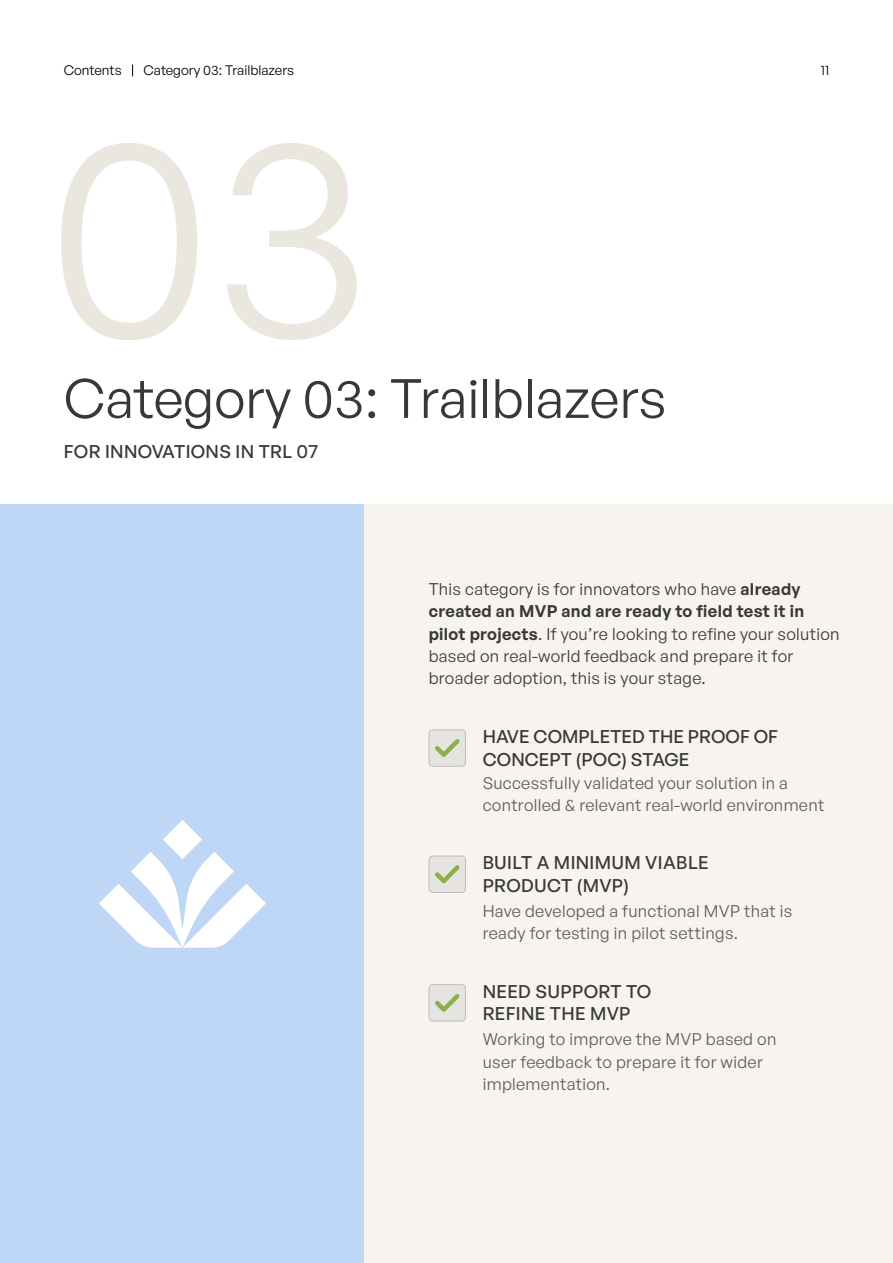
<style>
.page{position:relative;width:893px;height:1263px;background:#fff}
.page>*{position:absolute;margin:0;border:0;box-sizing:border-box;transform-origin:0 0}
.t1{font:283.5px "General Sans";color:#eae7df}
.t2{font:54px "General Sans";color:#383838}
.t3{font:500 18px/22.5px "General Sans";letter-spacing:.015em;color:#383838}
.t4{font:16.5px/22.4px "General Sans";letter-spacing:.02em;color:#5c5c56}
.t5{font:16.5px/22.2px "General Sans";letter-spacing:.02em;color:#383838}
.t6{font:13.5px "General Sans";color:#000}
.s1{font-weight:600}
</style>
<div class="page">
<div style="left:0;top:504px;width:365px;height:759px;background:#bed7f7"></div>
<div style="left:365px;top:504px;width:528px;height:759px;background:#f7f4ef"></div>
<div style="left:429px;top:730px;width:36px;height:36px;background:#e5e4e3;border-radius:4px"></div>
<div style="left:429px;top:729px;width:37px;height:38px;border:1px solid #c1bcb9;border-radius:4px"></div>
<svg style="left:435px;top:739px;width:25px;height:18px"></svg>
<div style="left:429px;top:856px;width:36px;height:36px;background:#e5e4e3;border-radius:4px"></div>
<div style="left:429px;top:856px;width:37px;height:37px;border:1px solid #c1bcb9;border-radius:4px"></div>
<svg style="left:435px;top:865px;width:25px;height:19px"></svg>
<div style="left:429px;top:985px;width:36px;height:36px;background:#e5e4e3;border-radius:4px"></div>
<div style="left:429px;top:984px;width:37px;height:37px;border:1px solid #c1bcb9;border-radius:4px"></div>
<svg style="left:435px;top:994px;width:25px;height:18px"></svg>
<svg style="left:99px;top:820px;width:167px;height:128px"></svg>
<p class="t6" style="left:64px;top:62px;width:59px">Contents</p>
<p class="t6" style="left:143px;top:62px;width:152px">Category 03: Trailblazers</p>
<p class="t6" style="left:821px;top:62px;width:10px">11</p>
<h1 class="t1" style="left:47px;top:58px;width:329px">03</h1>
<h2 class="t2" style="left:64px;top:365px;width:604px">Category 03: Trailblazers</h2>
<p class="t3" style="left:64px;top:439px;width:256px">FOR INNOVATIONS IN TRL 07</p>
<p class="t5" style="left:429px;top:578px;width:412px">This category is for innovators who have <span class="s1">already created an MVP and are ready to field test it in pilot projects</span>. If you’re looking to refine your solution based on real-world feedback and prepare it for broader adoption, this is your stage.</p>
<p class="t3" style="left:483px;top:725px;width:297px">HAVE COMPLETED THE PROOF OF<br>CONCEPT (POC) STAGE</p>
<p class="t4" style="left:483px;top:771px;width:343px">Successfully validated your solution in a controlled &amp; relevant real-world environment</p>
<p class="t3" style="left:483px;top:851px;width:227px">BUILT A MINIMUM VIABLE<br>PRODUCT (MVP)</p>
<p class="t4" style="left:483px;top:899px;width:311px">Have developed a functional MVP that is ready for testing in pilot settings.</p>
<p class="t3" style="left:483px;top:979px;width:170px">NEED SUPPORT TO<br>REFINE THE MVP</p>
<p class="t4" style="left:483px;top:1028px;width:295px">Working to improve the MVP based on user feedback to prepare it for wider implementation.</p>
</div>
